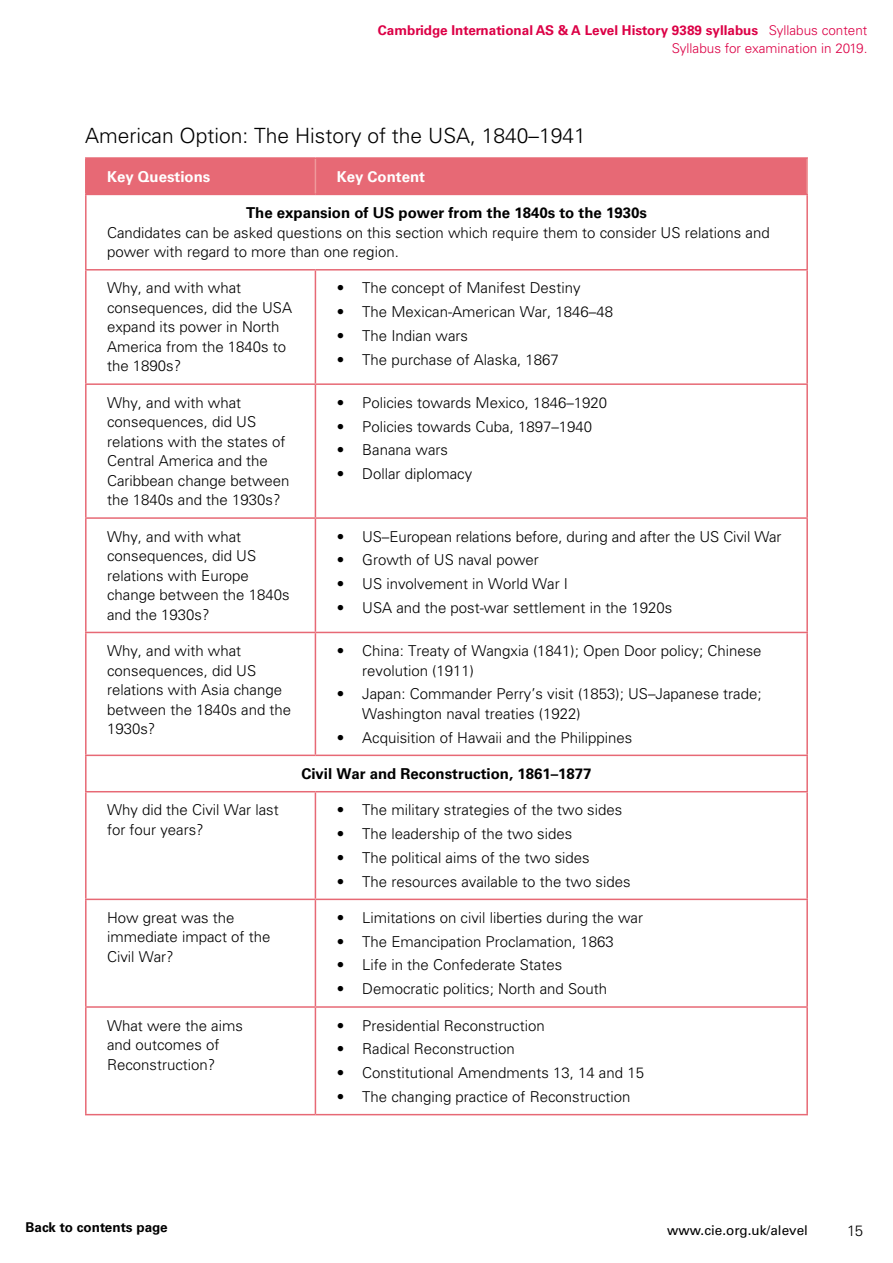
<style>
.page{position:relative;width:893px;height:1263px;background:#fff}
.page>*{position:absolute;margin:0;border:0;box-sizing:border-box;transform-origin:0 0}
.t1{font:300 21px "Univers LT Std";color:#000}
.t2{font:300 15px/19.5px "Univers LT Std";color:#000}
.t3{font:700 15px "Univers LT Std";color:#000}
.t4{font:700 15px "Univers LT Std";color:#fff}
.t5{font:700 13.5px/18px "Univers LT Std";color:#dc0046;text-align:right}
.t6{font:13.5px "Univers LT Std";color:#000}
.t7{font:700 13.5px "Univers LT Std";color:#000}
.s1{font-weight:300}
</style>
<div class="page">
<div style="left:87px;top:159px;width:719px;height:35px;background:#e76975"></div>
<hr style="left:806px;top:195px;width:2px;height:74px;background:#e76975">
<hr style="left:806px;top:756px;width:2px;height:35px;background:#e76975">
<hr style="left:315px;top:159px;width:1px;height:35px;background:#ef999b">
<hr style="left:806px;top:159px;width:2px;height:35px;background:#ef999b">
<hr style="left:85px;top:271px;width:2px;height:112px;background:#e76975">
<hr style="left:315px;top:271px;width:1px;height:112px;background:#e76975">
<hr style="left:806px;top:271px;width:2px;height:112px;background:#e76975">
<hr style="left:85px;top:383px;width:230px;height:2px;background:#e76975">
<hr style="left:85px;top:385px;width:2px;height:132px;background:#e76975">
<hr style="left:315px;top:383px;width:493px;height:2px;background:#e76975">
<hr style="left:315px;top:385px;width:1px;height:132px;background:#e76975">
<hr style="left:806px;top:385px;width:2px;height:132px;background:#e76975">
<hr style="left:85px;top:517px;width:230px;height:2px;background:#e76975">
<hr style="left:85px;top:519px;width:2px;height:113px;background:#e76975">
<hr style="left:315px;top:517px;width:493px;height:2px;background:#e76975">
<hr style="left:315px;top:519px;width:1px;height:113px;background:#e76975">
<hr style="left:806px;top:519px;width:2px;height:113px;background:#e76975">
<hr style="left:85px;top:632px;width:230px;height:1px;background:#e76975">
<hr style="left:85px;top:633px;width:2px;height:122px;background:#e76975">
<hr style="left:315px;top:632px;width:493px;height:1px;background:#e76975">
<hr style="left:315px;top:633px;width:1px;height:122px;background:#e76975">
<hr style="left:806px;top:633px;width:2px;height:122px;background:#e76975">
<hr style="left:85px;top:792px;width:2px;height:107px;background:#e76975">
<hr style="left:85px;top:157px;width:230px;height:2px;background:#e76975">
<hr style="left:85px;top:159px;width:2px;height:35px;background:#e76975">
<hr style="left:315px;top:157px;width:493px;height:2px;background:#e76975">
<hr style="left:85px;top:755px;width:230px;height:1px;background:#e76975">
<hr style="left:85px;top:756px;width:2px;height:35px;background:#e76975">
<hr style="left:315px;top:755px;width:493px;height:1px;background:#e76975">
<hr style="left:85px;top:791px;width:230px;height:1px;background:#e76975">
<hr style="left:315px;top:791px;width:493px;height:1px;background:#e76975">
<hr style="left:85px;top:194px;width:230px;height:1px;background:#e76975">
<hr style="left:85px;top:195px;width:2px;height:74px;background:#e76975">
<hr style="left:315px;top:194px;width:493px;height:1px;background:#e76975">
<hr style="left:85px;top:269px;width:230px;height:2px;background:#e76975">
<hr style="left:315px;top:269px;width:493px;height:2px;background:#e76975">
<hr style="left:315px;top:792px;width:1px;height:107px;background:#e76975">
<hr style="left:806px;top:792px;width:2px;height:107px;background:#e76975">
<hr style="left:85px;top:899px;width:230px;height:1px;background:#e76975">
<hr style="left:85px;top:900px;width:2px;height:106px;background:#e76975">
<hr style="left:315px;top:899px;width:493px;height:1px;background:#e76975">
<hr style="left:315px;top:900px;width:1px;height:106px;background:#e76975">
<hr style="left:806px;top:900px;width:2px;height:106px;background:#e76975">
<hr style="left:85px;top:1006px;width:230px;height:2px;background:#e76975">
<hr style="left:85px;top:1008px;width:2px;height:106px;background:#e76975">
<hr style="left:315px;top:1006px;width:493px;height:2px;background:#e76975">
<hr style="left:315px;top:1008px;width:1px;height:106px;background:#e76975">
<hr style="left:806px;top:1008px;width:2px;height:106px;background:#e76975">
<hr style="left:85px;top:1114px;width:230px;height:1px;background:#e76975">
<hr style="left:315px;top:1114px;width:493px;height:1px;background:#e76975">
<p class="t5" style="left:378px;top:22px;width:491px">Cambridge International AS &amp; A Level History 9389 syllabus <span class="s1">Syllabus content<br>Syllabus for examination in 2019.</span></p>
<h1 class="t1" style="left:85px;top:123px;width:502px">American Option: The History of the USA, 1840–1941</h1>
<p class="t4" style="left:107px;top:168px;width:105px">Key Questions</p>
<p class="t4" style="left:337px;top:168px;width:90px">Key Content</p>
<p class="t3" style="left:246px;top:204px;width:402px">The expansion of US power from the 1840s to the 1930s</p>
<p class="t2" style="left:107px;top:222px;width:664px">Candidates can be asked questions on this section which require them to consider US relations and power with regard to more than one region.</p>
<p class="t2" style="left:107px;top:278px;width:187px">Why, and with what consequences, did the USA expand its power in North<br>America from the 1840s to the 1890s?</p>
<p class="t2" style="left:337px;top:278px;width:245px">• The concept of Manifest Destiny</p>
<p class="t2" style="left:337px;top:302px;width:278px">• The Mexican-American War, 1846–48</p>
<p class="t2" style="left:337px;top:326px;width:133px">• The Indian wars</p>
<p class="t2" style="left:337px;top:350px;width:224px">• The purchase of Alaska, 1867</p>
<p class="t2" style="left:107px;top:393px;width:184px">Why, and with what consequences, did US relations with the states of<br>Central America and the<br>Caribbean change between the 1840s and the 1930s?</p>
<p class="t2" style="left:337px;top:393px;width:272px">• Policies towards Mexico, 1846–1920</p>
<p class="t2" style="left:337px;top:416px;width:257px">• Policies towards Cuba, 1897–1940</p>
<p class="t2" style="left:337px;top:440px;width:113px">• Banana wars</p>
<p class="t2" style="left:337px;top:464px;width:137px">• Dollar diplomacy</p>
<p class="t2" style="left:107px;top:527px;width:184px">Why, and with what consequences, did US relations with Europe change between the 1840s and the 1930s?</p>
<p class="t2" style="left:337px;top:527px;width:446px">• US–European relations before, during and after the US Civil War</p>
<p class="t2" style="left:337px;top:550px;width:204px">• Growth of US naval power</p>
<p class="t2" style="left:337px;top:574px;width:233px">• US involvement in World War I</p>
<p class="t2" style="left:337px;top:598px;width:337px">• USA and the post-war settlement in the 1920s</p>
<p class="t2" style="left:107px;top:641px;width:186px">Why, and with what consequences, did US relations with Asia change between the 1840s and the<br>1930s?</p>
<p class="t2" style="left:362px;top:641px;width:401px;text-indent:-26px">• China: Treaty of Wangxia (1841); Open Door policy; Chinese revolution (1911)</p>
<p class="t2" style="left:362px;top:684px;width:401px;text-indent:-26px">• Japan: Commander Perry’s visit (1853); US–Japanese trade;<br>Washington naval treaties (1922)</p>
<p class="t2" style="left:337px;top:727px;width:297px">• Acquisition of Hawaii and the Philippines</p>
<p class="t3" style="left:301px;top:765px;width:292px">Civil War and Reconstruction, 1861–1877</p>
<p class="t2" style="left:107px;top:800px;width:173px">Why did the Civil War last for four years?</p>
<p class="t2" style="left:337px;top:800px;width:287px">• The military strategies of the two sides</p>
<p class="t2" style="left:337px;top:824px;width:237px">• The leadership of the two sides</p>
<p class="t2" style="left:337px;top:848px;width:255px">• The political aims of the two sides</p>
<p class="t2" style="left:337px;top:871px;width:295px">• The resources available to the two sides</p>
<p class="t2" style="left:107px;top:908px;width:165px">How great was the immediate impact of the<br>Civil War?</p>
<p class="t2" style="left:337px;top:908px;width:308px">• Limitations on civil liberties during the war</p>
<p class="t2" style="left:337px;top:931px;width:279px">• The Emancipation Proclamation, 1863</p>
<p class="t2" style="left:337px;top:955px;width:227px">• Life in the Confederate States</p>
<p class="t2" style="left:337px;top:979px;width:272px">• Democratic politics; North and South</p>
<p class="t2" style="left:107px;top:1015px;width:137px">What were the aims and outcomes of<br>Reconstruction?</p>
<p class="t2" style="left:337px;top:1015px;width:210px">• Presidential Reconstruction</p>
<p class="t2" style="left:337px;top:1039px;width:180px">• Radical Reconstruction</p>
<p class="t2" style="left:337px;top:1063px;width:309px">• Constitutional Amendments 13, 14 and 15</p>
<p class="t2" style="left:337px;top:1087px;width:295px">• The changing practice of Reconstruction</p>
<p class="t7" style="left:26px;top:1219px;width:144px">Back to contents page</p>
<p class="t6" style="left:667px;top:1222px;width:142px">www.cie.org.uk/alevel</p>
<p class="t2" style="left:847px;top:1220px;width:17px">15</p>
</div>
